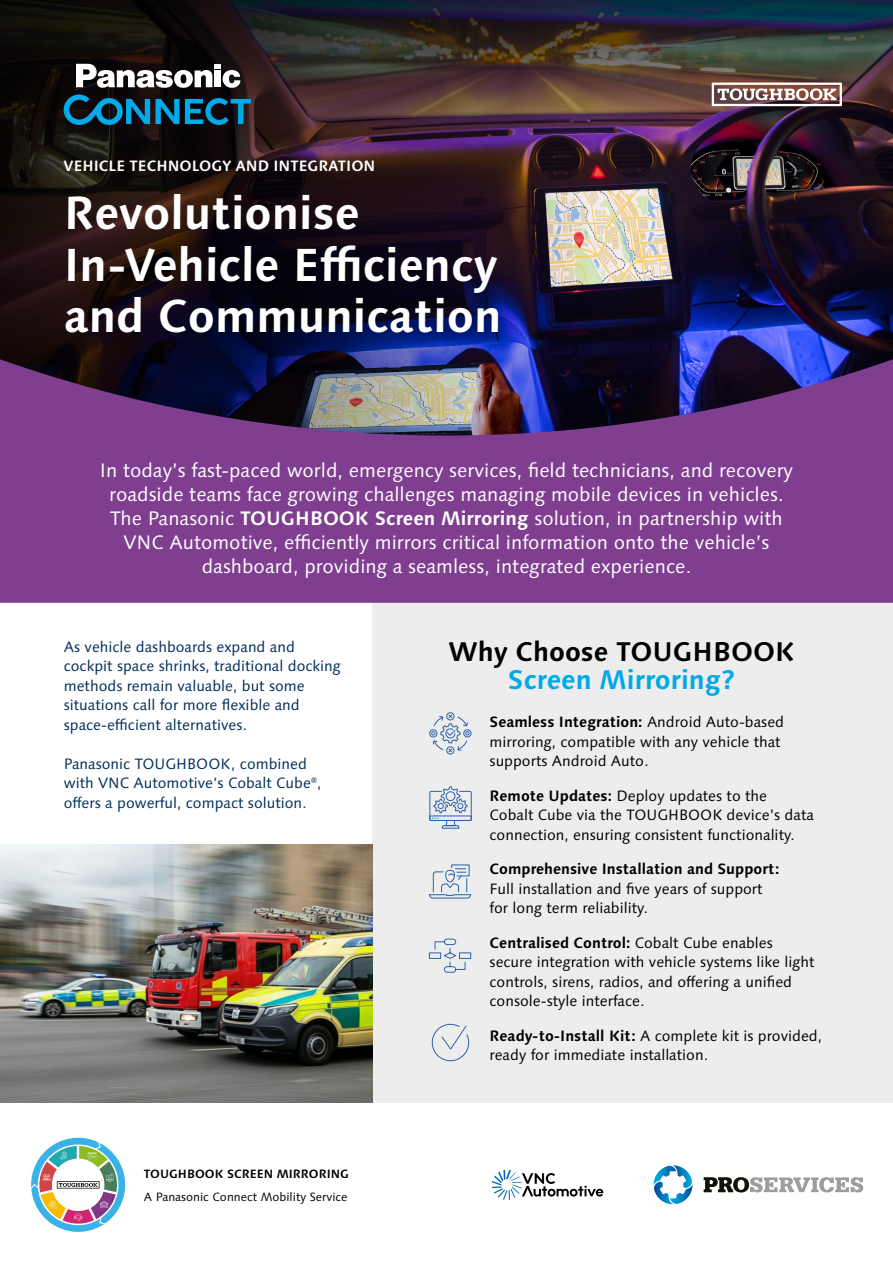
<style>
.page{position:relative;width:893px;height:1263px;background:#fff}
.page>*{position:absolute;margin:0;border:0;box-sizing:border-box;transform-origin:0 0}
.t1{font:700 46.2px/51.8px "Syntax Next LT Pro";color:#fff}
.t2{font:700 27px "Syntax Next LT Pro";color:#000}
.t3{font:700 27px "Syntax Next LT Pro";color:#00a9e8}
.t4{font:19.5px/24px "Syntax Next LT Pro";color:#fff;text-align:center}
.t5{font:15px/19.5px "Syntax Next LT Pro";color:#000}
.t6{font:15px/19.5px "Syntax Next LT Pro";color:#002e5a}
.t7{font:700 15px "Syntax Next LT Pro";color:#000}
.t8{font:700 15px "Syntax Next LT Pro";color:#fff}
.t9{font:12px "Syntax Next LT Pro";color:#000}
.t10{font:700 12px "Syntax Next LT Pro";color:#000}
.s1{font-weight:700}
</style>
<div class="page">
<img style="left:594px;top:193px;width:299px;height:163px">
<img style="left:594px;top:0;width:299px;height:193px">
<img style="left:0;top:0;width:594px;height:356px">
<div style="left:373px;top:603px;width:520px;height:500px;background:#ededed"></div>
<svg style="left:653px;top:1165px;width:39px;height:39px"></svg>
<svg style="left:704px;top:1177px;width:159px;height:15px"></svg>
<svg style="left:0;top:356px;width:893px;height:247px;background:#6f3b82"></svg>
<svg style="left:64px;top:94px;width:187px;height:31px;background:#094761"></svg>
<svg style="left:76px;top:64px;width:164px;height:24px"></svg>
<svg style="left:712px;top:83px;width:130px;height:23px"></svg>
<svg style="left:31px;top:1137px;width:95px;height:95px"></svg>
<img style="left:0;top:844px;width:373px;height:259px">
<svg style="left:492px;top:1169px;width:112px;height:31px"></svg>
<div style="left:446px;top:746px;width:8px;height:8px;border:1px solid #2a62ac;border-radius:50%"></div>
<div style="left:446px;top:712px;width:8px;height:8px;border:1px solid #2a62ac;border-radius:50%"></div>
<div style="left:429px;top:729px;width:8px;height:8px;border:1px solid #2a62ac;border-radius:50%"></div>
<div style="left:463px;top:729px;width:8px;height:8px;border:1px solid #2a62ac;border-radius:50%"></div>
<svg style="left:431px;top:713px;width:39px;height:40px"></svg>
<svg style="left:429px;top:786px;width:43px;height:43px"></svg>
<svg style="left:429px;top:864px;width:43px;height:35px"></svg>
<svg style="left:428px;top:938px;width:44px;height:35px"></svg>
<svg style="left:431px;top:1023px;width:39px;height:39px"></svg>
<p class="t8" style="left:64px;top:156px;width:313px">VEHICLE TECHNOLOGY AND INTEGRATION</p>
<h1 class="t1" style="left:64px;top:186px;width:439px">Revolutionise<br>In-Vehicle Efficiency and Communication</h1>
<p class="t4" style="left:100px;top:458px;width:695px">In today’s fast-paced world, emergency services, field technicians, and recovery roadside teams face growing challenges managing mobile devices in vehicles.<br>The Panasonic <span class="s1">TOUGHBOOK Screen Mirroring</span> solution, in partnership with VNC Automotive, efficiently mirrors critical information onto the vehicle’s dashboard, providing a seamless, integrated experience.</p>
<p class="t6" style="left:64px;top:636px;width:279px">As vehicle dashboards expand and cockpit space shrinks, traditional docking methods remain valuable, but some situations call for more flexible and space-efficient alternatives.</p>
<p class="t6" style="left:64px;top:753px;width:259px">Panasonic TOUGHBOOK, combined with VNC Automotive’s Cobalt Cube®, offers a powerful, compact solution.</p>
<p class="t10" style="left:144px;top:1166px;width:207px">TOUGHBOOK SCREEN MIRRORING</p>
<p class="t9" style="left:144px;top:1189px;width:205px">A Panasonic Connect Mobility Service</p>
<h2 class="t2" style="left:448px;top:634px;width:349px">Why Choose TOUGHBOOK</h2>
<h2 class="t3" style="left:508px;top:663px;width:229px">Screen Mirroring?</h2>
<p class="t5" style="left:490px;top:712px;width:296px"><span class="s1">Seamless Integration:</span> Android Auto-based mirroring, compatible with any vehicle that supports Android Auto.</p>
<p class="t5" style="left:490px;top:786px;width:326px"><span class="s1">Remote Updates:</span> Deploy updates to the<br>Cobalt Cube via the TOUGHBOOK device’s data connection, ensuring consistent functionality.</p>
<p class="t7" style="left:490px;top:859px;width:291px">Comprehensive Installation and Support:</p>
<p class="t5" style="left:490px;top:879px;width:275px">Full installation and five years of support for long term reliability.</p>
<p class="t5" style="left:490px;top:933px;width:326px"><span class="s1">Centralised Control:</span> Cobalt Cube enables secure integration with vehicle systems like light controls, sirens, radios, and offering a unified console-style interface.</p>
<p class="t5" style="left:490px;top:1026px;width:334px"><span class="s1">Ready-to-Install Kit:</span> A complete kit is provided, ready for immediate installation.</p>
</div>
